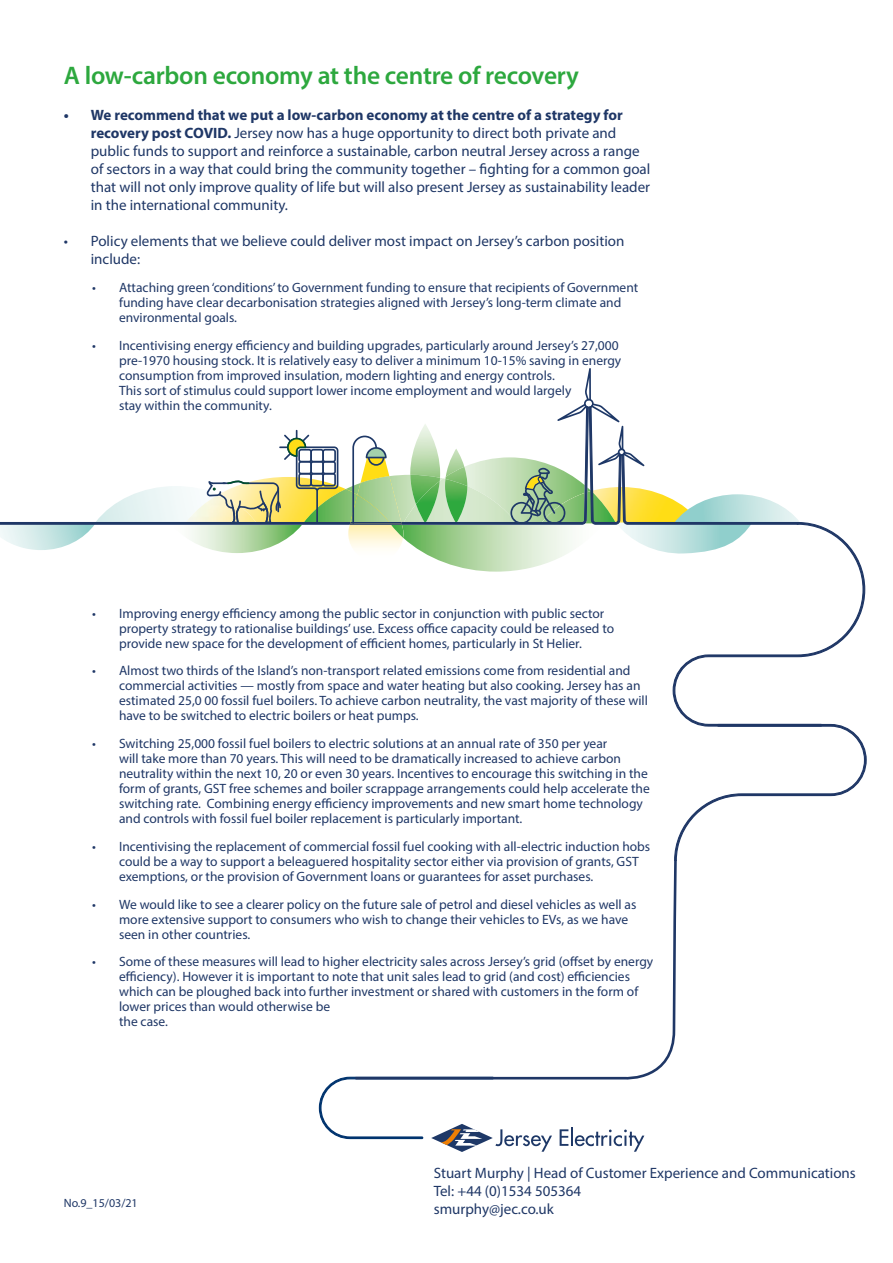
<style>
.page{position:relative;width:893px;height:1263px;background:#fff}
.page>*{position:absolute;margin:0;border:0;box-sizing:border-box;transform-origin:0 0}
.t1{font:600 25.5px "Myriad Pro";letter-spacing:-.01em;color:#2da83e}
.t2{font:15px/18px "Myriad Pro";color:#1f3766}
.t3{font:13.5px/15px "Myriad Pro";color:#1f3766}
.t4{font:12px "Myriad Pro";color:#1f3766}
.s1{font-weight:700}
</style>
<div class="page">
<svg style="left:296px;top:429px;width:50px;height:96px"></svg>
<svg style="left:0;top:430px;width:338px;height:123px"></svg>
<svg style="left:346px;top:368px;width:521px;height:489px"></svg>
<svg style="left:560px;top:1127px;width:84px;height:25px"></svg>
<svg style="left:318px;top:1076px;width:234px;height:76px"></svg>
<svg style="left:353px;top:857px;width:324px;height:224px"></svg>
<h1 class="t1" style="left:64px;top:60px;width:517px">A low-carbon economy at the centre of recovery</h1>
<p class="t2" style="left:91px;top:106px;width:561px;text-indent:-27px"><span class="s1">• We recommend that we put a low-carbon economy at the centre of a strategy for recovery post COVID.</span> Jersey now has a huge opportunity to direct both private and public funds to support and reinforce a sustainable, carbon neutral Jersey across a range of sectors in a way that could bring the community together – fighting for a common goal that will not only improve quality of life but will also present Jersey as sustainability leader in the international community.</p>
<p class="t2" style="left:91px;top:232px;width:535px;text-indent:-27px">• Policy elements that we believe could deliver most impact on Jersey’s carbon position include:</p>
<p class="t3" style="left:119px;top:280px;width:521px;text-indent:-27px">• Attaching green ‘conditions’ to Government funding to ensure that recipients of Government funding have clear decarbonisation strategies aligned with Jersey’s long-term climate and environmental goals.</p>
<p class="t3" style="left:119px;top:338px;width:504px;text-indent:-27px">• Incentivising energy efficiency and building upgrades, particularly around Jersey’s 27,000 pre-1970 housing stock. It is relatively easy to deliver a minimum 10-15% saving in energy consumption from improved insulation, modern lighting and energy controls.<br>This sort of stimulus could support lower income employment and would largely<br>stay within the community.</p>
<p class="t3" style="left:119px;top:605px;width:497px;text-indent:-27px">• Improving energy efficiency among the public sector in conjunction with public sector property strategy to rationalise buildings’ use. Excess office capacity could be released to provide new space for the development of efficient homes, particularly in St Helier.</p>
<p class="t3" style="left:119px;top:663px;width:530px;text-indent:-27px">• Almost two thirds of the Island’s non-transport related emissions come from residential and commercial activities — mostly from space and water heating but also cooking. Jersey has an estimated 25,0 00 fossil fuel boilers. To achieve carbon neutrality, the vast majority of these will have to be switched to electric boilers or heat pumps.</p>
<p class="t3" style="left:119px;top:736px;width:532px;text-indent:-27px">• Switching 25,000 fossil fuel boilers to electric solutions at an annual rate of 350 per year<br>will take more than 70 years. This will need to be dramatically increased to achieve carbon neutrality within the next 10, 20 or even 30 years. Incentives to encourage this switching in the form of grants, GST free schemes and boiler scrappage arrangements could help accelerate the switching rate. Combining energy efficiency improvements and new smart home technology and controls with fossil fuel boiler replacement is particularly important.</p>
<p class="t3" style="left:119px;top:839px;width:533px;text-indent:-27px">• Incentivising the replacement of commercial fossil fuel cooking with all-electric induction hobs could be a way to support a beleaguered hospitality sector either via provision of grants, GST exemptions, or the provision of Government loans or guarantees for asset purchases.</p>
<p class="t3" style="left:119px;top:896px;width:519px;text-indent:-27px">• We would like to see a clearer policy on the future sale of petrol and diesel vehicles as well as more extensive support to consumers who wish to change their vehicles to EVs, as we have seen in other countries.</p>
<p class="t3" style="left:119px;top:954px;width:536px;text-indent:-27px">• Some of these measures will lead to higher electricity sales across Jersey’s grid (offset by energy efficiency). However it is important to note that unit sales lead to grid (and cost) efficiencies which can be ploughed back into further investment or shared with customers in the form of lower prices than would otherwise be<br>the case.</p>
<p class="t4" style="left:64px;top:1196px;width:76px">No.9_15/03/21</p>
<p class="t2" style="left:434px;top:1164px;width:424px">Stuart Murphy | Head of Customer Experience and Communications<br>Tel: +44 (0)1534 505364<br>smurphy@jec.co.uk</p>
</div>
